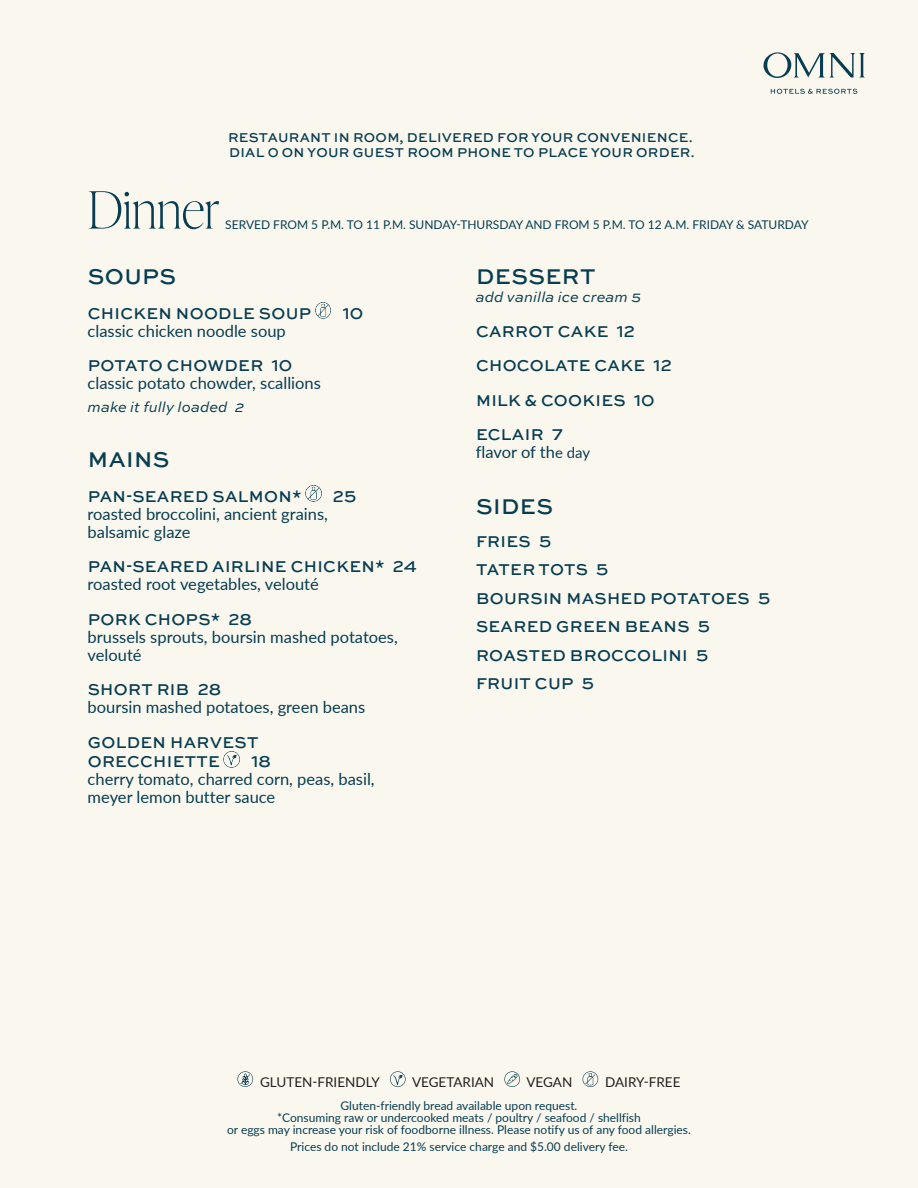
<style>
.page{position:relative;width:918px;height:1188px;background:#faf8ee}
.page>*{position:absolute;margin:0;border:0;box-sizing:border-box;transform-origin:0 0}
.t1{font:100 51.3px "Ivy Presto Display";color:#083d51}
.SUBHEAD{font:500 22.5px "Sweet Sans Pro";letter-spacing:.02em;color:#083d51}
.DESCRIPTION{font:16.5px/18px "Lato";color:#083d51}
.ITEM{font:500 16.5px/19.5px "Sweet Sans Pro";letter-spacing:.02em;color:#083d51}
.SIDE_ITEM{font:500 16.5px "Sweet Sans Pro";letter-spacing:.02em;color:#083d51}
.MODIFIER{font:italic 15px "Sweet Sans Pro";color:#083d51}
.t2{font:500 13.5px/15px "Sweet Sans Pro";letter-spacing:.02em;color:#083d51}
.t3{font:13.5px "Lato";color:#231f20}
.t4{font:12px/12px "Lato";color:#083d51;text-align:center}
.s1{font-size:15px}
</style>
<div class="page">
<svg style="left:764px;top:52px;width:101px;height:26px"></svg>
<svg style="left:771px;top:89px;width:86px;height:5px"></svg>
<svg style="left:237px;top:1071px;width:16px;height:16px"></svg>
<svg style="left:390px;top:1071px;width:16px;height:16px"></svg>
<svg style="left:504px;top:1071px;width:16px;height:16px"></svg>
<svg style="left:583px;top:1071px;width:15px;height:16px"></svg>
<img style="left:315px;top:303px;width:16px;height:16px">
<img style="left:305px;top:486px;width:16px;height:16px">
<img style="left:224px;top:751px;width:15px;height:16px">
<p class="t2" style="left:228px;top:130px;width:468px">RESTAURANT IN ROOM, DELIVERED FOR YOUR CONVENIENCE.<br>DIAL 0 ON YOUR GUEST ROOM PHONE TO PLACE YOUR ORDER.</p>
<p class="t1" style="left:88px;top:173px;width:133px">Dinner</p>
<p class="t4" style="left:225px;top:218px;width:585px">SERVED FROM 5 P.M. TO 11 P.M. SUNDAY-THURSDAY AND FROM 5 P.M. TO 12 A.M. FRIDAY &amp; SATURDAY</p>
<p class="SUBHEAD" style="left:88px;top:260px;width:90px">SOUPS</p>
<p class="ITEM" style="left:88px;top:303px;width:225px">CHICKEN NOODLE SOUP</p>
<p class="ITEM" style="left:343px;top:303px;width:22px">10</p>
<p class="DESCRIPTION" style="left:88px;top:321px;width:200px">classic chicken noodle soup</p>
<p class="ITEM" style="left:88px;top:355px;width:206px">POTATO CHOWDER 10</p>
<p class="DESCRIPTION" style="left:88px;top:373px;width:235px">classic potato chowder, scallions</p>
<p class="MODIFIER" style="left:88px;top:396px;width:158px">make it fully loaded 2</p>
<p class="SUBHEAD" style="left:88px;top:443px;width:83px">MAINS</p>
<p class="ITEM" style="left:88px;top:486px;width:215px">PAN-SEARED SALMON*</p>
<p class="ITEM" style="left:333px;top:486px;width:25px">25</p>
<p class="DESCRIPTION" style="left:88px;top:504px;width:242px">roasted broccolini, ancient grains, balsamic glaze</p>
<p class="ITEM" style="left:88px;top:556px;width:331px">PAN-SEARED AIRLINE CHICKEN* 24</p>
<p class="DESCRIPTION" style="left:88px;top:574px;width:233px">roasted root vegetables, velouté</p>
<p class="ITEM" style="left:88px;top:609px;width:166px">PORK CHOPS* 28</p>
<p class="DESCRIPTION" style="left:88px;top:627px;width:312px">brussels sprouts, boursin mashed potatoes, velouté</p>
<p class="ITEM" style="left:88px;top:679px;width:135px">SHORT RIB 28</p>
<p class="DESCRIPTION" style="left:88px;top:697px;width:279px">boursin mashed potatoes, green beans</p>
<p class="ITEM" style="left:88px;top:732px;width:172px">GOLDEN HARVEST<br>ORECCHIETTE</p>
<p class="ITEM" style="left:251px;top:751px;width:21px">18</p>
<p class="DESCRIPTION" style="left:88px;top:769px;width:289px">cherry tomato, charred corn, peas, basil, meyer lemon butter sauce</p>
<p class="SUBHEAD" style="left:476px;top:260px;width:121px">DESSERT</p>
<p class="MODIFIER" style="left:476px;top:286px;width:167px">add vanilla ice cream 5</p>
<p class="ITEM" style="left:476px;top:321px;width:160px">CARROT CAKE 12</p>
<p class="ITEM" style="left:476px;top:355px;width:197px">CHOCOLATE CAKE 12</p>
<p class="ITEM" style="left:476px;top:390px;width:180px">MILK &amp; COOKIES 10</p>
<p class="ITEM" style="left:476px;top:424px;width:88px">ECLAIR 7</p>
<p class="DESCRIPTION" style="left:476px;top:442px;width:116px">flavor of th<span class="s1">e day</span></p>
<p class="SUBHEAD" style="left:476px;top:490px;width:78px">SIDES</p>
<p class="SIDE_ITEM" style="left:476px;top:529px;width:77px">FRIES 5</p>
<p class="SIDE_ITEM" style="left:476px;top:557px;width:134px">TATER TOTS 5</p>
<p class="SIDE_ITEM" style="left:476px;top:586px;width:296px">BOURSIN MASHED POTATOES 5</p>
<p class="SIDE_ITEM" style="left:476px;top:614px;width:236px">SEARED GREEN BEANS 5</p>
<p class="SIDE_ITEM" style="left:476px;top:643px;width:234px">ROASTED BROCCOLINI 5</p>
<p class="SIDE_ITEM" style="left:476px;top:671px;width:120px">FRUIT CUP 5</p>
<p class="t3" style="left:260px;top:1072px;width:121px">GLUTEN-FRIENDLY</p>
<p class="t3" style="left:412px;top:1072px;width:84px">VEGETARIAN</p>
<p class="t3" style="left:526px;top:1072px;width:47px">VEGAN</p>
<p class="t3" style="left:605px;top:1072px;width:77px">DAIRY-FREE</p>
<p class="t4" style="left:227px;top:1099px;width:465px">Gluten-friendly bread available upon request.<br>*Consuming raw or undercooked meats / poultry / seafood / shellfish<br>or eggs may increase your risk of foodborne illness. Please notify us of any food allergies.</p>
<p class="t4" style="left:290px;top:1140px;width:339px">Prices do not include 21% service charge and $5.00 delivery fee.</p>
</div>
